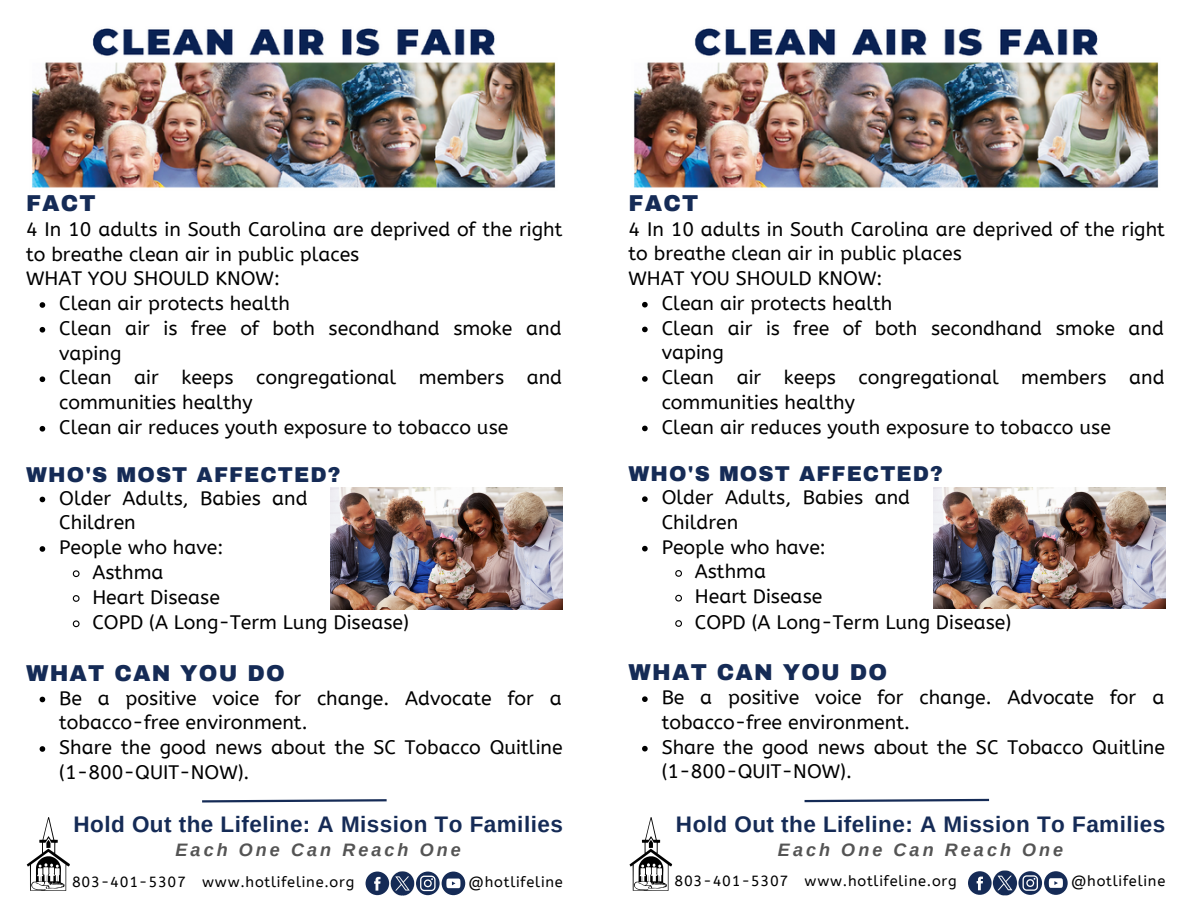
<style>
.page{position:relative;width:1188px;height:918px;background:#fff}
.page>*{position:absolute;margin:0;border:0;box-sizing:border-box;transform-origin:0 0}
.t1{font:700 22.5px "Arimo";letter-spacing:.02em;color:#152b56}
.t2{font:900 22.5px "Archivo";letter-spacing:.05em;color:#152b56}
.t3{font:900 21px "Archivo";letter-spacing:.05em;color:#152b56}
.t4{font:19.5px/24.8px "A Bee Zee";color:#000}
.t5{font:italic 700 18px "Arimo";letter-spacing:.17em;color:#545454}
.t6{font:14.7px "A Bee Zee";letter-spacing:.05em;color:#000}
</style>
<div class="page">
<img style="left:32px;top:28px;width:524px;height:160px">
<img style="left:331px;top:488px;width:232px;height:121px">
<img style="left:26px;top:817px;width:44px;height:74px">
<svg style="left:202px;top:799px;width:185px;height:4px"></svg>
<svg style="left:366px;top:872px;width:16px;height:23px"></svg>
<svg style="left:423px;top:872px;width:42px;height:23px"></svg>
<img style="left:382px;top:871px;width:41px;height:25px">
<svg style="left:40px;top:302px;width:5px;height:6px"></svg>
<svg style="left:40px;top:327px;width:5px;height:6px"></svg>
<svg style="left:40px;top:376px;width:5px;height:6px"></svg>
<svg style="left:40px;top:426px;width:5px;height:6px"></svg>
<svg style="left:40px;top:497px;width:5px;height:5px"></svg>
<svg style="left:40px;top:546px;width:5px;height:6px"></svg>
<svg style="left:72px;top:570px;width:8px;height:8px"></svg>
<svg style="left:72px;top:595px;width:8px;height:7px"></svg>
<svg style="left:72px;top:620px;width:8px;height:8px"></svg>
<svg style="left:40px;top:697px;width:5px;height:5px"></svg>
<svg style="left:40px;top:746px;width:5px;height:6px"></svg>
<img style="left:634px;top:28px;width:525px;height:160px">
<img style="left:933px;top:487px;width:232px;height:122px">
<img style="left:629px;top:817px;width:44px;height:74px">
<svg style="left:804px;top:798px;width:186px;height:5px"></svg>
<svg style="left:968px;top:871px;width:17px;height:24px"></svg>
<svg style="left:1025px;top:871px;width:43px;height:24px"></svg>
<img style="left:985px;top:870px;width:40px;height:26px">
<svg style="left:642px;top:302px;width:6px;height:6px"></svg>
<svg style="left:642px;top:327px;width:6px;height:5px"></svg>
<svg style="left:642px;top:376px;width:6px;height:6px"></svg>
<svg style="left:642px;top:426px;width:6px;height:5px"></svg>
<svg style="left:642px;top:496px;width:6px;height:6px"></svg>
<svg style="left:642px;top:546px;width:6px;height:5px"></svg>
<svg style="left:675px;top:570px;width:7px;height:7px"></svg>
<svg style="left:675px;top:594px;width:7px;height:8px"></svg>
<svg style="left:675px;top:620px;width:7px;height:7px"></svg>
<svg style="left:642px;top:696px;width:6px;height:6px"></svg>
<svg style="left:642px;top:746px;width:6px;height:5px"></svg>
<p class="t2" style="left:26px;top:192px;width:71px">FACT</p>
<p class="t4" style="left:26px;top:217px;width:538px">4 In 10 adults in South Carolina are deprived of the right to breathe clean air in public places</p>
<p class="t4" style="left:26px;top:267px;width:255px">WHAT YOU SHOULD KNOW:</p>
<p class="t4" style="left:59px;top:291px;width:232px">Clean air protects health</p>
<p class="t4" style="left:59px;top:316px;width:504px">Clean air is free of both secondhand smoke and vaping</p>
<p class="t4" style="left:59px;top:366px;width:504px">Clean air keeps congregational members and communities healthy</p>
<p class="t4" style="left:59px;top:415px;width:451px">Clean air reduces youth exposure to tobacco use</p>
<p class="t3" style="left:26px;top:463px;width:316px">WHO'S MOST AFFECTED?</p>
<p class="t4" style="left:59px;top:486px;width:250px">Older Adults, Babies and<br>Children</p>
<p class="t4" style="left:59px;top:535px;width:166px">People who have:</p>
<p class="t4" style="left:92px;top:560px;width:73px">Asthma</p>
<p class="t4" style="left:92px;top:585px;width:129px">Heart Disease</p>
<p class="t4" style="left:92px;top:610px;width:318px">COPD (A Long-Term Lung Disease)</p>
<p class="t2" style="left:26px;top:661px;width:260px">WHAT CAN YOU DO</p>
<p class="t4" style="left:59px;top:686px;width:504px">Be a positive voice for change. Advocate for a tobacco-free environment.</p>
<p class="t4" style="left:59px;top:735px;width:505px">Share the good news about the SC Tobacco Quitline (1-800-QUIT-NOW).</p>
<p class="t1" style="left:74px;top:812px;width:491px">Hold Out the Lifeline: A Mission To Families</p>
<p class="t5" style="left:176px;top:840px;width:287px">Each One Can Reach One</p>
<p class="t6" style="left:72px;top:873px;width:284px">803-401-5307 www.hotlifeline.org</p>
<p class="t6" style="left:469px;top:873px;width:96px">@hotlifeline</p>
<p class="t2" style="left:629px;top:191px;width:71px">FACT</p>
<p class="t4" style="left:629px;top:217px;width:538px">4 In 10 adults in South Carolina are deprived of the right to breathe clean air in public places</p>
<p class="t4" style="left:629px;top:266px;width:255px">WHAT YOU SHOULD KNOW:</p>
<p class="t4" style="left:662px;top:291px;width:232px">Clean air protects health</p>
<p class="t4" style="left:662px;top:316px;width:504px">Clean air is free of both secondhand smoke and vaping</p>
<p class="t4" style="left:662px;top:365px;width:504px">Clean air keeps congregational members and communities healthy</p>
<p class="t4" style="left:662px;top:415px;width:451px">Clean air reduces youth exposure to tobacco use</p>
<p class="t3" style="left:629px;top:463px;width:316px">WHO'S MOST AFFECTED?</p>
<p class="t4" style="left:662px;top:485px;width:250px">Older Adults, Babies and<br>Children</p>
<p class="t4" style="left:662px;top:535px;width:166px">People who have:</p>
<p class="t4" style="left:695px;top:560px;width:73px">Asthma</p>
<p class="t4" style="left:695px;top:584px;width:129px">Heart Disease</p>
<p class="t4" style="left:695px;top:610px;width:318px">COPD (A Long-Term Lung Disease)</p>
<p class="t2" style="left:629px;top:661px;width:260px">WHAT CAN YOU DO</p>
<p class="t4" style="left:662px;top:685px;width:504px">Be a positive voice for change. Advocate for a tobacco-free environment.</p>
<p class="t4" style="left:662px;top:735px;width:505px">Share the good news about the SC Tobacco Quitline (1-800-QUIT-NOW).</p>
<p class="t1" style="left:676px;top:812px;width:491px">Hold Out the Lifeline: A Mission To Families</p>
<p class="t5" style="left:778px;top:840px;width:287px">Each One Can Reach One</p>
<p class="t6" style="left:674px;top:873px;width:284px">803-401-5307 www.hotlifeline.org</p>
<p class="t6" style="left:1071px;top:873px;width:96px">@hotlifeline</p>
</div>
